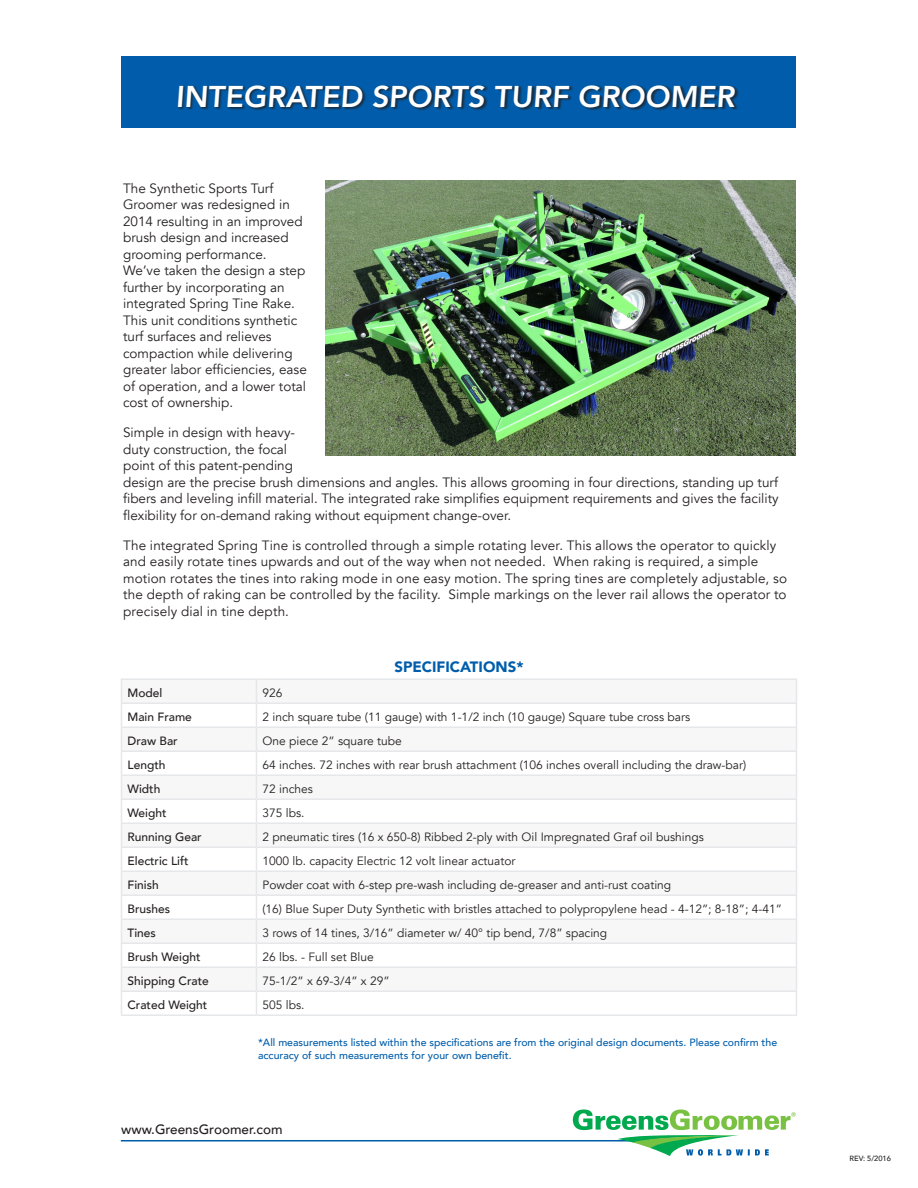
<style>
.page{position:relative;width:918px;height:1188px;background:#fff}
.page>*{position:absolute;margin:0;border:0;box-sizing:border-box;transform-origin:0 0}
.t1{font:800 30px "Avenir";color:#fff}
.t2{font:900 15px "Avenir";color:#015dab}
.t3{font:13.5px/16.5px "Avenir";color:#231f20}
.t4{font:500 13.5px "Avenir";color:#231f20}
.t5{font:12px "Avenir";color:#231f20}
.t6{font:500 12px "Avenir";color:#231f20}
.t7{font:500 10.5px/12.6px "Avenir";color:#015dab}
.t8{font:500 7.5px "Avenir";color:#231f20}
</style>
<div class="page">
<img style="left:325px;top:180px;width:471px;height:276px">
<div style="left:121px;top:56px;width:675px;height:71px;background:#015dab"></div>
<div style="left:178px;top:84px;width:561px;height:27px;background:#231f20;opacity:.75"></div>
<hr style="left:121px;top:1140px;width:546px;height:2px;background:#015dab">
<svg style="left:573px;top:1110px;width:223px;height:46px"></svg>
<hr style="left:121px;top:678px;width:135px;height:2px;background:#e6e7e9">
<hr style="left:256px;top:678px;width:541px;height:2px;background:#e6e7e9">
<hr style="left:121px;top:702px;width:135px;height:2px;background:#e6e7e9">
<hr style="left:256px;top:702px;width:541px;height:2px;background:#e6e7e9">
<hr style="left:121px;top:726px;width:135px;height:2px;background:#e6e7e9">
<hr style="left:256px;top:726px;width:541px;height:2px;background:#e6e7e9">
<hr style="left:121px;top:750px;width:135px;height:2px;background:#e6e7e9">
<hr style="left:256px;top:750px;width:541px;height:2px;background:#e6e7e9">
<hr style="left:121px;top:774px;width:135px;height:2px;background:#e6e7e9">
<hr style="left:256px;top:774px;width:541px;height:2px;background:#e6e7e9">
<hr style="left:121px;top:798px;width:135px;height:2px;background:#e6e7e9">
<hr style="left:256px;top:798px;width:541px;height:2px;background:#e6e7e9">
<hr style="left:121px;top:822px;width:135px;height:2px;background:#e6e7e9">
<hr style="left:256px;top:822px;width:541px;height:2px;background:#e6e7e9">
<hr style="left:121px;top:846px;width:135px;height:2px;background:#e6e7e9">
<hr style="left:256px;top:846px;width:541px;height:2px;background:#e6e7e9">
<hr style="left:121px;top:870px;width:135px;height:2px;background:#e6e7e9">
<hr style="left:256px;top:870px;width:541px;height:2px;background:#e6e7e9">
<hr style="left:121px;top:894px;width:135px;height:2px;background:#e6e7e9">
<hr style="left:256px;top:894px;width:541px;height:2px;background:#e6e7e9">
<hr style="left:121px;top:918px;width:135px;height:2px;background:#e6e7e9">
<hr style="left:256px;top:918px;width:541px;height:2px;background:#e6e7e9">
<hr style="left:121px;top:942px;width:135px;height:2px;background:#e6e7e9">
<hr style="left:256px;top:942px;width:541px;height:2px;background:#e6e7e9">
<hr style="left:121px;top:966px;width:135px;height:2px;background:#e6e7e9">
<hr style="left:256px;top:966px;width:541px;height:2px;background:#e6e7e9">
<hr style="left:121px;top:990px;width:135px;height:2px;background:#e6e7e9">
<svg style="left:121px;top:680px;width:1px;height:334px"></svg>
<hr style="left:256px;top:990px;width:541px;height:2px;background:#e6e7e9">
<svg style="left:256px;top:680px;width:1px;height:334px"></svg>
<svg style="left:796px;top:680px;width:1px;height:334px"></svg>
<hr style="left:121px;top:1014px;width:135px;height:2px;background:#e6e7e9">
<hr style="left:256px;top:1014px;width:541px;height:2px;background:#e6e7e9">
<p class="t1" style="left:176px;top:69px;width:564px">INTEGRATED SPORTS TURF GROOMER</p>
<p class="t3" style="left:123px;top:180px;width:185px">The Synthetic Sports Turf<br>Groomer was redesigned in<br>2014 resulting in an improved brush design and increased grooming performance.<br>We’ve taken the design a step further by incorporating an integrated Spring Tine Rake.<br>This unit conditions synthetic turf surfaces and relieves compaction while delivering greater labor efficiencies, ease of operation, and a lower total cost of ownership.</p>
<p class="t3" style="left:123px;top:425px;width:657px">Simple in design with heavy-<br>duty construction, the focal<br>point of this patent-pending<br>design are the precise brush dimensions and angles. This allows grooming in four directions, standing up turf fibers and leveling infill material. The integrated rake simplifies equipment requirements and gives the facility flexibility for on-demand raking without equipment change-over.</p>
<p class="t3" style="left:123px;top:537px;width:665px">The integrated Spring Tine is controlled through a simple rotating lever. This allows the operator to quickly and easily rotate tines upwards and out of the way when not needed. When raking is required, a simple motion rotates the tines into raking mode in one easy motion. The spring tines are completely adjustable, so the depth of raking can be controlled by the facility. Simple markings on the lever rail allows the operator to precisely dial in tine depth.</p>
<p class="t2" style="left:394px;top:654px;width:131px">SPECIFICATIONS*</p>
<p class="t6" style="left:127px;top:683px;width:36px">Model</p>
<p class="t5" style="left:262px;top:686px;width:22px">926</p>
<p class="t6" style="left:127px;top:707px;width:66px">Main Frame</p>
<p class="t5" style="left:262px;top:710px;width:429px">2 inch square tube (11 gauge) with 1-1/2 inch (10 gauge) Square tube cross bars</p>
<p class="t6" style="left:127px;top:731px;width:52px">Draw Bar</p>
<p class="t5" style="left:262px;top:734px;width:141px">One piece 2” square tube</p>
<p class="t6" style="left:127px;top:755px;width:40px">Length</p>
<p class="t5" style="left:262px;top:758px;width:485px">64 inches. 72 inches with rear brush attachment (106 inches overall including the draw-bar)</p>
<p class="t6" style="left:127px;top:779px;width:34px">Width</p>
<p class="t5" style="left:262px;top:782px;width:52px">72 inches</p>
<p class="t6" style="left:127px;top:803px;width:40px">Weight</p>
<p class="t5" style="left:262px;top:806px;width:44px">375 lbs.</p>
<p class="t6" style="left:127px;top:827px;width:76px">Running Gear</p>
<p class="t5" style="left:262px;top:830px;width:443px">2 pneumatic tires (16 x 650-8) Ribbed 2-ply with Oil Impregnated Graf oil bushings</p>
<p class="t6" style="left:127px;top:851px;width:63px">Electric Lift</p>
<p class="t5" style="left:262px;top:854px;width:255px">1000 lb. capacity Electric 12 volt linear actuator</p>
<p class="t6" style="left:127px;top:875px;width:33px">Finish</p>
<p class="t5" style="left:262px;top:878px;width:410px">Powder coat with 6-step pre-wash including de-greaser and anti-rust coating</p>
<p class="t6" style="left:127px;top:899px;width:44px">Brushes</p>
<p class="t5" style="left:262px;top:902px;width:521px">(16) Blue Super Duty Synthetic with bristles attached to polypropylene head - 4-12”; 8-18”; 4-41”</p>
<p class="t6" style="left:127px;top:923px;width:30px">Tines</p>
<p class="t5" style="left:262px;top:926px;width:346px">3 rows of 14 tines, 3/16” diameter w/ 40° tip bend, 7/8” spacing</p>
<p class="t6" style="left:127px;top:947px;width:74px">Brush Weight</p>
<p class="t5" style="left:262px;top:950px;width:113px">26 lbs. - Full set Blue</p>
<p class="t6" style="left:127px;top:971px;width:83px">Shipping Crate</p>
<p class="t5" style="left:262px;top:974px;width:129px">75-1/2” x 69-3/4” x 29”</p>
<p class="t6" style="left:127px;top:995px;width:81px">Crated Weight</p>
<p class="t5" style="left:262px;top:998px;width:44px">505 lbs.</p>
<p class="t7" style="left:258px;top:1036px;width:521px">*All measurements listed within the specifications are from the original design documents. Please confirm the accuracy of such measurements for your own benefit.</p>
<p class="t4" style="left:121px;top:1118px;width:163px">www.GreensGroomer.com</p>
<p class="t8" style="left:850px;top:1152px;width:43px">REV: 5/2016</p>
</div>
